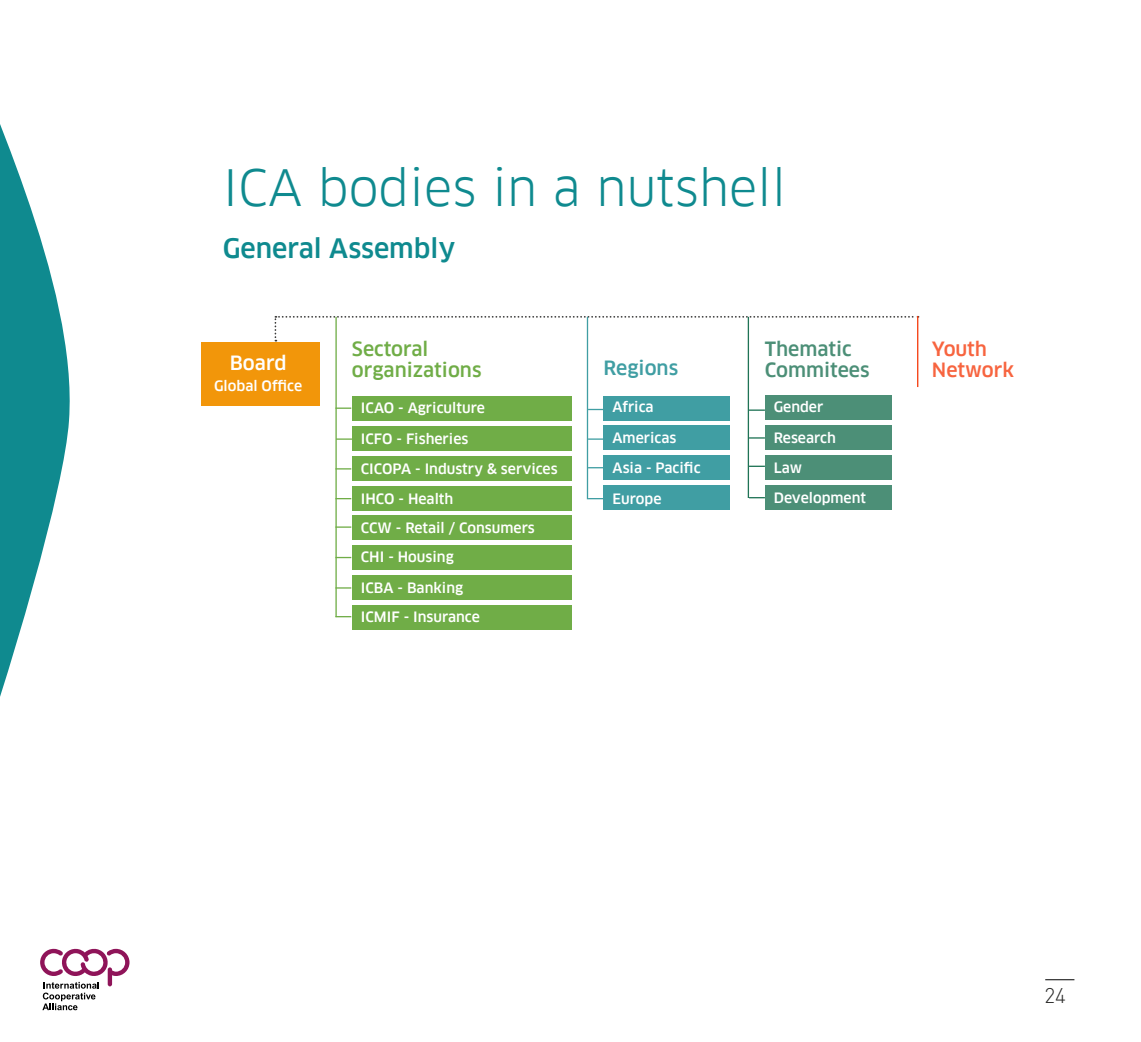
<style>
.page{position:relative;width:1141px;height:1042px;background:#fff}
.page>*{position:absolute;margin:0;border:0;box-sizing:border-box;transform-origin:0 0}
.TITRE_2{font:49px "Clan Pro";color:#0f8a8f}
.TITRE_3{font:500 26.25px "Clan Pro";color:#0f8a8f}
.t1{font:300 21px "DIN";color:#272726}
.TITRE_3-2{font:500 19.25px "Clan Pro";color:#70ad47}
.TITRE_3-3{font:500 19.25px "Clan Pro";color:#4c8f77}
.TITRE_3-4{font:500 19.25px "Clan Pro";color:#f7643f}
.TITRE_3-5{font:500 19.25px "Clan Pro";color:#409ea3}
.TITRE_3-6{font:500 19.25px "Clan Pro";color:#fff}
.TITRE_3-7{font:500 14px "Clan Pro";color:#fff}
</style>
<div class="page">
<svg style="left:1045px;top:979px;width:29px;height:1px"></svg>
<svg style="left:0;top:124px;width:77px;height:887px"></svg>
<svg style="left:40px;top:947px;width:90px;height:63px"></svg>
<div style="left:201px;top:343px;width:119px;height:63px;background:#f2960a"></div>
<div style="left:352px;top:396px;width:219px;height:25px;background:#70ad47"></div>
<div style="left:604px;top:396px;width:126px;height:25px;background:#409ea3"></div>
<div style="left:765px;top:395px;width:126px;height:25px;background:#4c8f77"></div>
<div style="left:352px;top:426px;width:219px;height:25px;background:#70ad47"></div>
<div style="left:604px;top:425px;width:126px;height:25px;background:#409ea3"></div>
<div style="left:765px;top:425px;width:126px;height:25px;background:#4c8f77"></div>
<div style="left:352px;top:456px;width:219px;height:25px;background:#70ad47"></div>
<div style="left:604px;top:455px;width:126px;height:25px;background:#409ea3"></div>
<div style="left:765px;top:455px;width:126px;height:25px;background:#4c8f77"></div>
<div style="left:352px;top:485px;width:219px;height:25px;background:#70ad47"></div>
<div style="left:604px;top:485px;width:126px;height:25px;background:#409ea3"></div>
<div style="left:765px;top:485px;width:126px;height:24px;background:#4c8f77"></div>
<div style="left:352px;top:515px;width:219px;height:25px;background:#70ad47"></div>
<div style="left:352px;top:545px;width:219px;height:25px;background:#70ad47"></div>
<div style="left:352px;top:575px;width:219px;height:25px;background:#70ad47"></div>
<div style="left:352px;top:604px;width:219px;height:25px;background:#70ad47"></div>
<svg style="left:275px;top:316px;width:642px;height:25px"></svg>
<hr style="left:335px;top:317px;width:2px;height:300px;background:#70ad47">
<hr style="left:587px;top:317px;width:1px;height:182px;background:#409ea3">
<hr style="left:748px;top:317px;width:1px;height:181px;background:#1f7355">
<hr style="left:917px;top:316px;width:1px;height:71px;background:#f53d0f">
<svg style="left:335px;top:407px;width:16px;height:2px"></svg>
<svg style="left:588px;top:409px;width:16px;height:1px"></svg>
<svg style="left:749px;top:409px;width:16px;height:2px"></svg>
<svg style="left:749px;top:437px;width:16px;height:2px"></svg>
<svg style="left:749px;top:466px;width:16px;height:1px"></svg>
<svg style="left:749px;top:497px;width:16px;height:1px"></svg>
<svg style="left:588px;top:438px;width:16px;height:2px"></svg>
<svg style="left:588px;top:467px;width:16px;height:1px"></svg>
<svg style="left:588px;top:498px;width:16px;height:1px"></svg>
<svg style="left:336px;top:438px;width:16px;height:2px"></svg>
<svg style="left:335px;top:616px;width:16px;height:1px"></svg>
<svg style="left:335px;top:587px;width:16px;height:1px"></svg>
<svg style="left:335px;top:557px;width:16px;height:1px"></svg>
<svg style="left:335px;top:526px;width:16px;height:2px"></svg>
<svg style="left:335px;top:498px;width:16px;height:1px"></svg>
<svg style="left:335px;top:468px;width:16px;height:1px"></svg>
<p class="TITRE_2" style="left:223px;top:158px;width:565px">ICA bodies in a nutshell</p>
<p class="TITRE_3" style="left:223px;top:233px;width:234px">General Assembly</p>
<p class="TITRE_3-6" style="left:230px;top:352px;width:58px">Board</p>
<p class="TITRE_3-7" style="left:214px;top:378px;width:90px">Global Office</p>
<p class="TITRE_3-2" style="left:352px;top:337px;width:78px">Sectoral</p>
<p class="TITRE_3-2" style="left:352px;top:358px;width:131px">organizations</p>
<p class="TITRE_3-5" style="left:604px;top:357px;width:76px">Regions</p>
<p class="TITRE_3-3" style="left:765px;top:337px;width:89px">Thematic</p>
<p class="TITRE_3-3" style="left:765px;top:358px;width:106px">Commitees</p>
<p class="TITRE_3-7" style="left:361px;top:400px;width:126px">ICAO - Agriculture</p>
<p class="TITRE_3-7" style="left:612px;top:399px;width:43px">Africa</p>
<p class="TITRE_3-7" style="left:774px;top:399px;width:51px">Gender</p>
<p class="TITRE_3-7" style="left:361px;top:431px;width:109px">ICFO - Fisheries</p>
<p class="TITRE_3-7" style="left:612px;top:430px;width:65px">Americas</p>
<p class="TITRE_3-7" style="left:774px;top:430px;width:64px">Research</p>
<p class="TITRE_3-7" style="left:361px;top:460px;width:198px">CICOPA - Industry &amp; services</p>
<p class="TITRE_3-7" style="left:612px;top:460px;width:90px">Asia - Pacific</p>
<p class="TITRE_3-7" style="left:774px;top:459px;width:30px">Law</p>
<p class="TITRE_3-7" style="left:361px;top:491px;width:94px">IHCO - Health</p>
<p class="TITRE_3-7" style="left:612px;top:490px;width:50px">Europe</p>
<p class="TITRE_3-7" style="left:774px;top:490px;width:94px">Development</p>
<p class="TITRE_3-7" style="left:361px;top:520px;width:175px">CCW - Retail / Consumers</p>
<p class="TITRE_3-7" style="left:361px;top:549px;width:94px">CHI - Housing</p>
<p class="TITRE_3-7" style="left:361px;top:579px;width:104px">ICBA - Banking</p>
<p class="TITRE_3-7" style="left:361px;top:609px;width:120px">ICMIF - Insurance</p>
<p class="TITRE_3-4" style="left:932px;top:337px;width:57px">Youth</p>
<p class="TITRE_3-4" style="left:932px;top:358px;width:84px">Network</p>
<h3 class="t1" style="left:1044px;top:982px;width:23px">24</h3>
</div>
